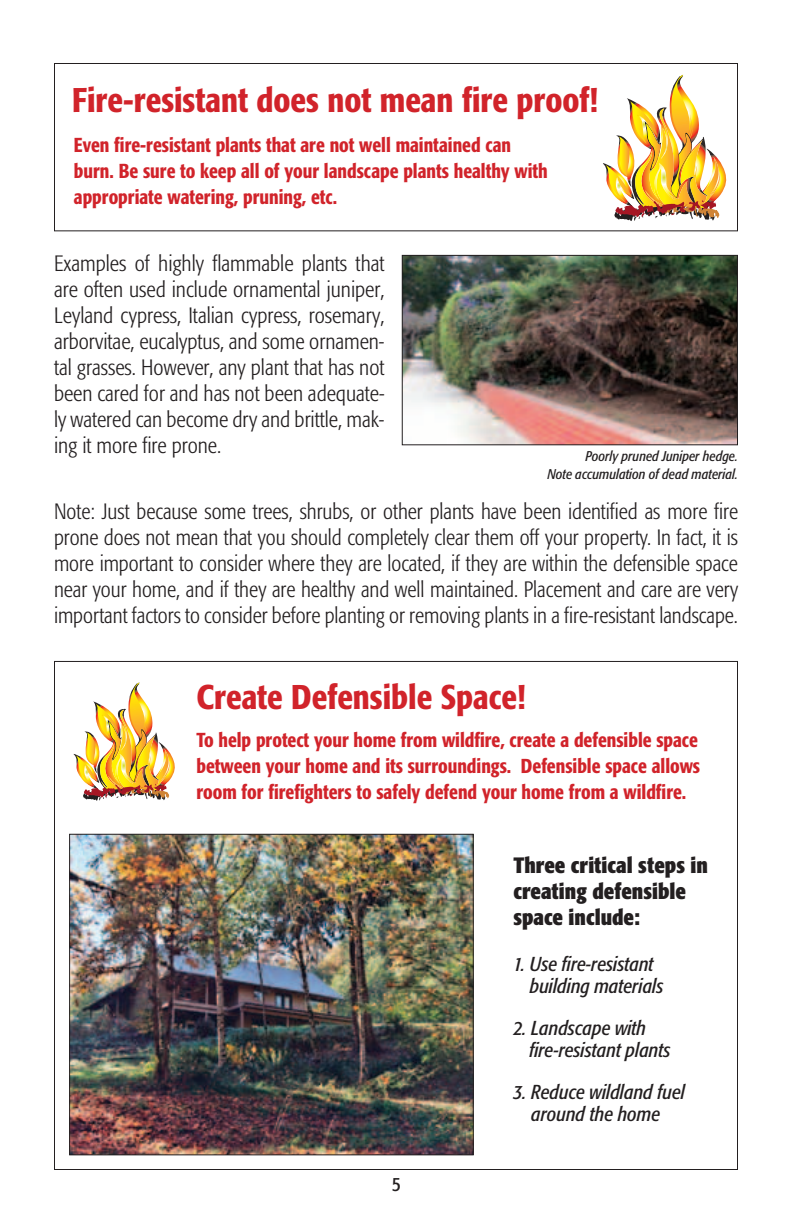
<style>
.page{position:relative;width:792px;height:1224px;background:#fff}
.page>*{position:absolute;margin:0;border:0;box-sizing:border-box;transform-origin:0 0}
.t1{font:500 condensed 34px "Formata";color:#d1232a}
.t2{font:300 condensed 22px/26px "Formata";color:#231f20;text-align:justify}
.t3{font:700 condensed 22px/26px "Formata";color:#231f20}
.t4{font:500 condensed 20px/26px "Formata";color:#d1232a;text-align:justify;scale:.96 1}
.t5{font:italic condensed 20px/22px "Formata";color:#231f20}
.t6{font:condensed 20px "Formata";color:#231f20}
.t7{font:italic condensed 14px/18px "Formata";color:#231f20;text-align:right}
</style>
<div class="page">
<img style="left:404px;top:257px;width:332px;height:186px">
<div style="left:402px;top:255px;width:336px;height:190px;border:1px solid #231f20"></div>
<img style="left:73px;top:683px;width:102px;height:118px">
<img style="left:603px;top:75px;width:124px;height:146px">
<div style="left:54px;top:63px;width:684px;height:168px;border:1px solid #231f20"></div>
<img style="left:71px;top:836px;width:401px;height:317px">
<div style="left:69px;top:834px;width:405px;height:321px;border:1px solid #231f20"></div>
<h1 class="t1" style="left:72px;top:79px;width:527px">Fire-resistant does not mean fire proof!</h1>
<p class="t4" style="left:74px;top:132px;width:495px;text-align:left">Even fire-resistant plants that are not well maintained can burn. Be sure to keep all of your landscape plants healthy with appropriate watering, pruning, etc.</p>
<p class="t2" style="left:54px;top:251px;width:332px">Examples of highly flammable plants that are often used include ornamental juniper, Leyland cypress, Italian cypress, rosemary, arborvitae, eucalyptus, and some ornamen&shy;tal grasses. However, any plant that has not been cared for and has not been adequate&shy;ly watered can become dry and brittle, mak&shy;ing it more fire prone.</p>
<p class="t7" style="left:547px;top:447px;width:192px">Poorly pruned Juniper hedge.<br>Note accumulation of dead material.</p>
<p class="t2" style="left:54px;top:498px;width:686px">Note: Just because some trees, shrubs, or other plants have been identified as more fire prone does not mean that you should completely clear them off your property. In fact, it is more important to consider where they are located, if they are within the defensible space near your home, and if they are healthy and well maintained. Placement and care are very important factors to consider before planting or removing plants in a fire-resistant landscape.</p>
<h1 class="t1" style="left:196px;top:677px;width:331px">Create Defensible Space!</h1>
<p class="t4" style="left:196px;top:727px;width:526px">To help protect your home from wildfire, create a defensible space between your home and its surroundings. Defensible space allows room for firefighters to safely defend your home from a wildfire.</p>
<p class="t6" style="left:392px;top:1172px;width:11px">5</p>
<p class="t3" style="left:513px;top:852px;width:196px">Three critical steps in creating defensible space include:</p>
<p class="t5" style="left:530px;top:953px;width:135px;text-indent:-16px">1. Use fire-resistant building materials</p>
<p class="t5" style="left:529px;top:1017px;width:143px;text-indent:-16px">2. Landscape with fire-resistant plants</p>
<p class="t5" style="left:513px;top:1081px;width:173px;text-align:center">3. Reduce wildland fuel around the home</p>
</div>
